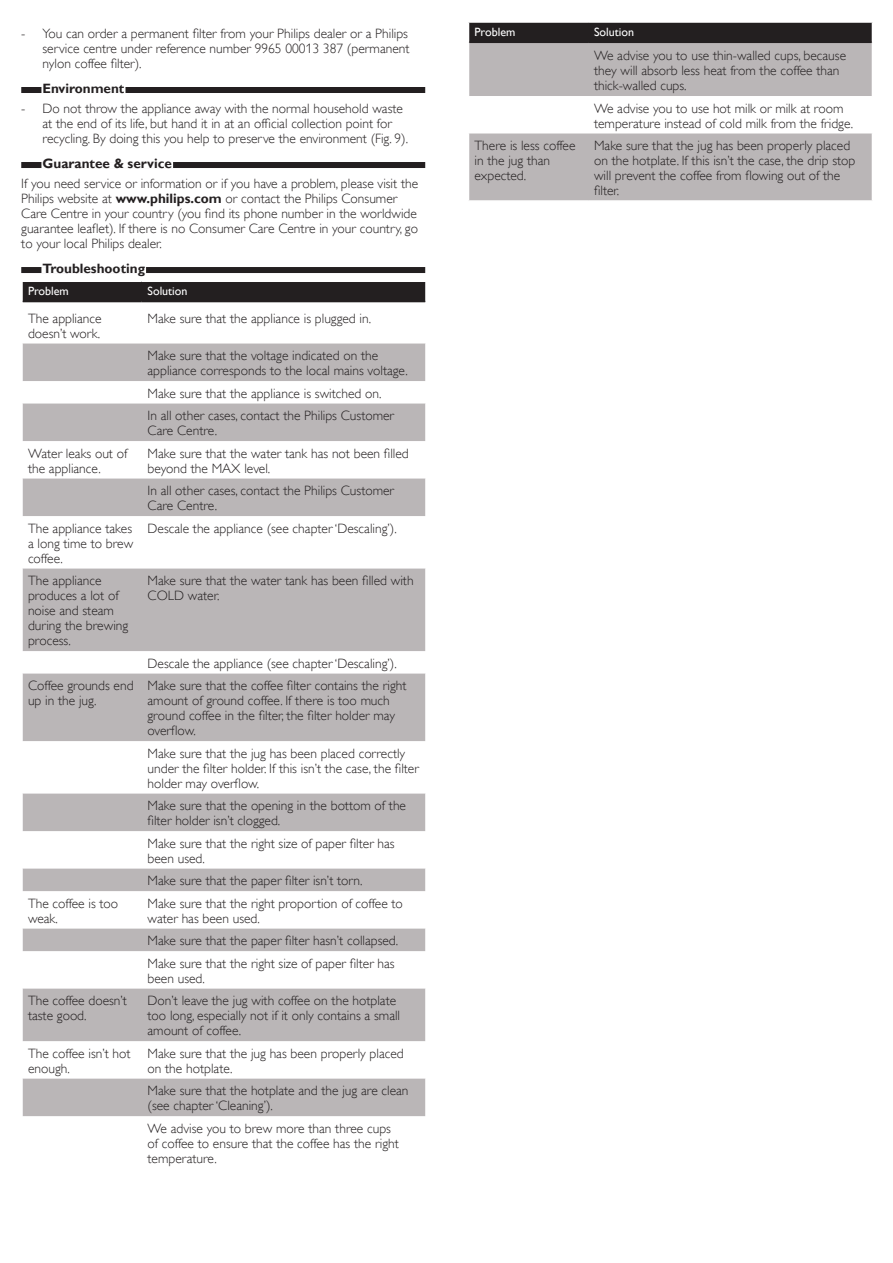
<style>
.page{position:relative;width:893px;height:1263px;background:#fff}
.page>*{position:absolute;margin:0;border:0;box-sizing:border-box;transform-origin:0 0}
.t1{font:13.5px/15px "Gill Sans Alt One WGL Light";color:#231f20}
.t2{font:700 13.5px "Gill Sans Alt One WGL";color:#231f20}
.t3{font:12px "Gill Sans Alt One WGL";color:#fff}
.s1{font-family:"Gill Sans Alt One WGL";font-weight:700}
</style>
<div class="page">
<svg style="left:469px;top:43px;width:403px;height:157px;fill:#bab6b7"></svg>
<div style="left:468px;top:22px;width:405px;height:20px;background:#231f20"></div>
<hr style="left:469px;top:42px;width:119px;height:1px;background:#231f20">
<hr style="left:588px;top:42px;width:284px;height:1px;background:#231f20">
<div style="left:21px;top:87px;width:404px;height:6px;background:#231f20"></div>
<div style="left:41px;top:87px;width:84px;height:6px;background:#fff"></div>
<div style="left:21px;top:162px;width:404px;height:6px;background:#231f20"></div>
<div style="left:41px;top:162px;width:132px;height:6px;background:#fff"></div>
<div style="left:21px;top:267px;width:404px;height:6px;background:#231f20"></div>
<div style="left:41px;top:267px;width:105px;height:6px;background:#fff"></div>
<div style="left:23px;top:282px;width:402px;height:19px;background:#231f20"></div>
<svg style="left:23px;top:344px;width:402px;height:772px;fill:#bab6b7"></svg>
<hr style="left:23px;top:301px;width:119px;height:1px;background:#231f20">
<hr style="left:142px;top:301px;width:283px;height:1px;background:#231f20">
<p class="t1" style="left:43px;top:26px;width:369px;text-align:justify;text-indent:-21px">- You can order a permanent filter from your Philips dealer or a Philips service centre under reference number 9965 00013 387 (permanent nylon coffee filter).</p>
<p class="t2" style="left:43px;top:79px;width:83px">Environment</p>
<p class="t1" style="left:43px;top:101px;width:367px;text-indent:-21px">- Do not throw the appliance away with the normal household waste at the end of its life, but hand it in at an official collection point for recycling. By doing this you help to preserve the environment (Fig. 9).</p>
<p class="t2" style="left:43px;top:154px;width:131px">Guarantee &amp; service</p>
<p class="t1" style="left:21px;top:176px;width:398px">If you need service or information or if you have a problem, please visit the Philips website at <span class="s1">www.philips.com</span> or contact the Philips Consumer Care Centre in your country (you find its phone number in the worldwide guarantee leaflet). If there is no Consumer Care Centre in your country, go to your local Philips dealer.</p>
<p class="t2" style="left:43px;top:259px;width:104px">Troubleshooting</p>
<p class="t3" style="left:28px;top:282px;width:42px">Problem</p>
<p class="t3" style="left:148px;top:282px;width:41px">Solution</p>
<p class="t1" style="left:28px;top:311px;width:75px">The appliance doesn’t work.</p>
<p class="t1" style="left:148px;top:311px;width:225px">Make sure that the appliance is plugged in.</p>
<p class="t1" style="left:148px;top:348px;width:262px">Make sure that the voltage indicated on the appliance corresponds to the local mains voltage.</p>
<p class="t1" style="left:148px;top:382px;width:248px;line-height:22.5px">Make sure that the appliance is switched on.<br>In all other cases, contact the Philips Customer</p>
<p class="t1" style="left:148px;top:423px;width:71px">Care Centre.</p>
<p class="t1" style="left:28px;top:446px;width:101px">Water leaks out of the appliance.</p>
<p class="t1" style="left:148px;top:446px;width:263px">Make sure that the water tank has not been filled beyond the MAX level.</p>
<p class="t1" style="left:148px;top:483px;width:248px">In all other cases, contact the Philips Customer<br>Care Centre.</p>
<p class="t1" style="left:28px;top:521px;width:107px;text-align:justify">The appliance takes a long time to brew coffee.</p>
<p class="t1" style="left:148px;top:521px;width:251px">Descale the appliance (see chapter ‘Descaling’).</p>
<p class="t1" style="left:28px;top:573px;width:102px">The appliance produces a lot of noise and steam during the brewing process.</p>
<p class="t1" style="left:148px;top:573px;width:268px">Make sure that the water tank has been filled with<br>COLD water.</p>
<p class="t1" style="left:148px;top:656px;width:251px">Descale the appliance (see chapter ‘Descaling’).</p>
<p class="t1" style="left:28px;top:678px;width:107px">Coffee grounds end up in the jug.</p>
<p class="t1" style="left:148px;top:678px;width:260px">Make sure that the coffee filter contains the right amount of ground coffee. If there is too much ground coffee in the filter, the filter holder may overflow.</p>
<p class="t1" style="left:148px;top:746px;width:273px">Make sure that the jug has been placed correctly under the filter holder. If this isn’t the case, the filter holder may overflow.</p>
<p class="t1" style="left:148px;top:798px;width:260px">Make sure that the opening in the bottom of the filter holder isn’t clogged.</p>
<p class="t1" style="left:148px;top:836px;width:249px">Make sure that the right size of paper filter has been used.</p>
<p class="t1" style="left:148px;top:873px;width:216px">Make sure that the paper filter isn’t torn.</p>
<p class="t1" style="left:28px;top:896px;width:92px">The coffee is too weak.</p>
<p class="t1" style="left:148px;top:896px;width:257px">Make sure that the right proportion of coffee to water has been used.</p>
<p class="t1" style="left:148px;top:929px;width:252px;line-height:22.5px">Make sure that the paper filter hasn’t collapsed.<br>Make sure that the right size of paper filter has</p>
<p class="t1" style="left:148px;top:971px;width:59px">been used.</p>
<p class="t1" style="left:28px;top:993px;width:101px">The coffee doesn’t taste good.</p>
<p class="t1" style="left:148px;top:993px;width:254px">Don’t leave the jug with coffee on the hotplate too long, especially not if it only contains a small amount of coffee.</p>
<p class="t1" style="left:28px;top:1046px;width:104px">The coffee isn’t hot enough.</p>
<p class="t1" style="left:148px;top:1046px;width:258px">Make sure that the jug has been properly placed on the hotplate.</p>
<p class="t1" style="left:148px;top:1083px;width:263px">Make sure that the hotplate and the jug are clean (see chapter ‘Cleaning’).</p>
<p class="t1" style="left:148px;top:1121px;width:253px">We advise you to brew more than three cups of coffee to ensure that the coffee has the right temperature.</p>
<p class="t3" style="left:474px;top:23px;width:42px">Problem</p>
<p class="t3" style="left:594px;top:23px;width:41px">Solution</p>
<p class="t1" style="left:594px;top:48px;width:254px">We advise you to use thin-walled cups, because they will absorb less heat from the coffee than thick-walled cups.</p>
<p class="t1" style="left:594px;top:101px;width:261px">We advise you to use hot milk or milk at room temperature instead of cold milk from the fridge.</p>
<p class="t1" style="left:474px;top:138px;width:103px">There is less coffee in the jug than expected.</p>
<p class="t1" style="left:594px;top:138px;width:263px">Make sure that the jug has been properly placed on the hotplate. If this isn’t the case, the drip stop will prevent the coffee from flowing out of the filter.</p>
</div>
